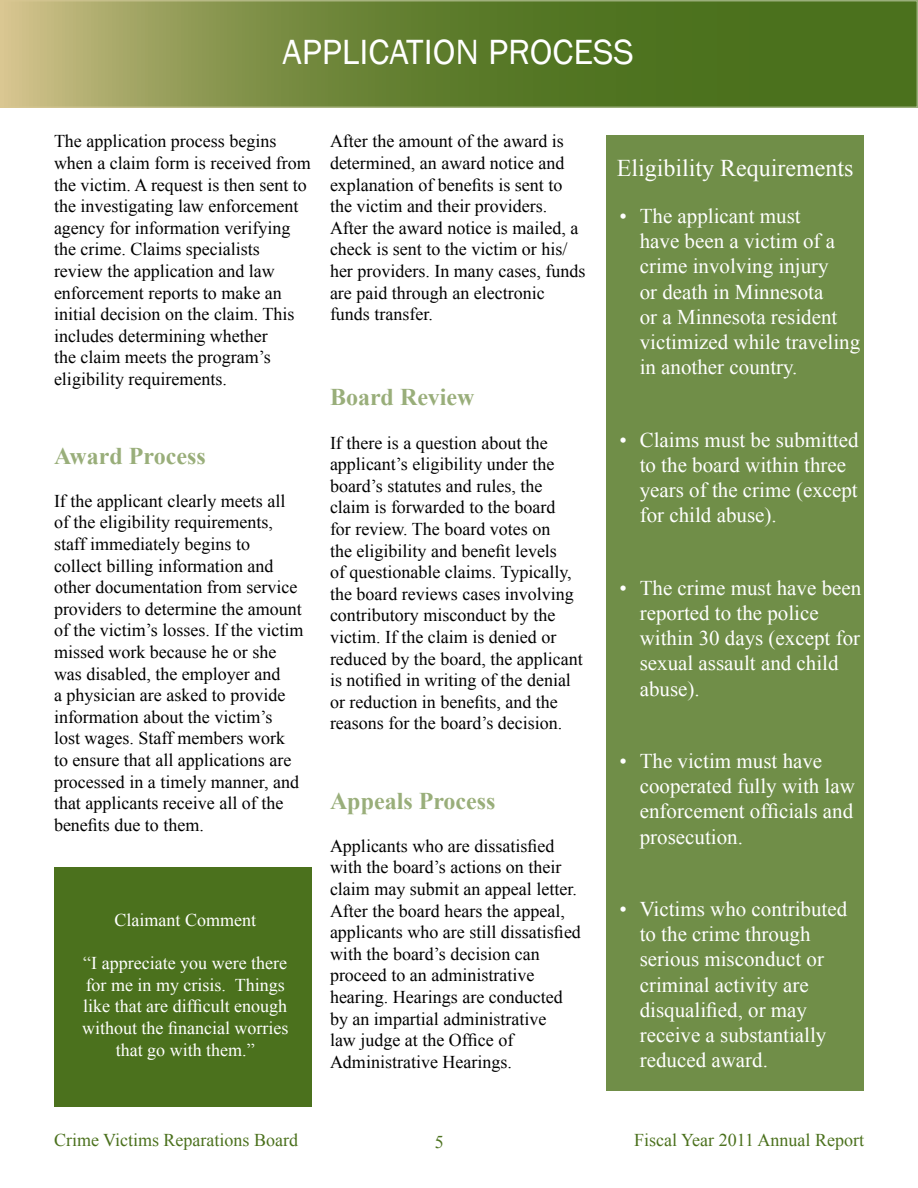
<style>
.page{position:relative;width:918px;height:1188px;background:#fff}
.page>*{position:absolute;margin:0;border:0;box-sizing:border-box;transform-origin:0 0}
.t1{font:36px "Franklin Gothic";color:#fff}
.t2{font:700 24px "Times New Roman";color:#99ae7a}
.t3{font:24px "Times New Roman";color:#fff}
.t4{font:21px/25.2px "Times New Roman";color:#fff}
.t5{font:18px/21.6px "Times New Roman";color:#000}
.t6{font:18px/21.6px "Times New Roman";color:#fff;text-align:center}
.t7{font:18px "Times New Roman";color:#4b711d}
</style>
<div class="page">
<svg style="left:0;top:0;width:918px;height:108px;background:#6f873b"></svg>
<div style="left:606px;top:135px;width:258px;height:955px;background:#708e48"></div>
<div style="left:54px;top:867px;width:258px;height:240px;background:#4b711d"></div>
<h1 class="t1" style="left:282px;top:30px;width:353px">APPLICATION PROCESS</h1>
<p class="t5" style="left:54px;top:130px;width:258px">The application process begins when a claim form is received from the victim. A request is then sent to the investigating law enforcement agency for information verifying the crime. Claims specialists review the application and law enforcement reports to make an initial decision on the claim. This includes determining whether<br>the claim meets the program’s eligibility requirements.</p>
<h2 class="t2" style="left:54px;top:439px;width:153px">Award Process</h2>
<p class="t5" style="left:54px;top:490px;width:251px">If the applicant clearly meets all of the eligibility requirements, staff immediately begins to<br>collect billing information and other documentation from service providers to determine the amount of the victim’s losses. If the victim missed work because he or she was disabled, the employer and<br>a physician are asked to provide information about the victim’s<br>lost wages. Staff members work to ensure that all applications are processed in a timely manner, and that applicants receive all of the benefits due to them.</p>
<p class="t6" style="left:115px;top:909px;width:143px">Claimant Comment</p>
<p class="t6" style="left:82px;top:952px;width:208px">“I appreciate you were there for me in my crisis. Things like that are difficult enough without the financial worries that go with them.”</p>
<p class="t5" style="left:330px;top:130px;width:257px">After the amount of the award is determined, an award notice and explanation of benefits is sent to the victim and their providers.<br>After the award notice is mailed, a check is sent to the victim or his/ her providers. In many cases, funds are paid through an electronic funds transfer.</p>
<h2 class="t2" style="left:330px;top:381px;width:146px">Board Review</h2>
<p class="t5" style="left:330px;top:432px;width:254px">If there is a question about the applicant’s eligibility under the board’s statutes and rules, the claim is forwarded to the board<br>for review. The board votes on<br>the eligibility and benefit levels<br>of questionable claims. Typically, the board reviews cases involving contributory misconduct by the victim. If the claim is denied or reduced by the board, the applicant is notified in writing of the denial or reduction in benefits, and the reasons for the board’s decision.</p>
<h2 class="t2" style="left:330px;top:784px;width:167px">Appeals Process</h2>
<p class="t5" style="left:330px;top:835px;width:252px">Applicants who are dissatisfied with the board’s actions on their claim may submit an appeal letter.<br>After the board hears the appeal, applicants who are still dissatisfied with the board’s decision can proceed to an administrative hearing. Hearings are conducted by an impartial administrative<br>law judge at the Office of<br>Administrative Hearings.</p>
<h2 class="t3" style="left:617px;top:152px;width:238px">Eligibility Requirements</h2>
<p class="t4" style="left:640px;top:203px;width:222px;text-indent:-20px">• The applicant must<br>have been a victim of a crime involving injury<br>or death in Minnesota<br>or a Minnesota resident victimized while traveling in another country.</p>
<p class="t4" style="left:640px;top:427px;width:220px;text-indent:-20px">• Claims must be submitted to the board within three years of the crime (except for child abuse).</p>
<p class="t4" style="left:640px;top:575px;width:223px;text-indent:-20px">• The crime must have been reported to the police within 30 days (except for sexual assault and child abuse).</p>
<p class="t4" style="left:640px;top:748px;width:217px;text-indent:-20px">• The victim must have cooperated fully with law enforcement officials and prosecution.</p>
<p class="t4" style="left:640px;top:896px;width:209px;text-indent:-20px">• Victims who contributed to the crime through serious misconduct or criminal activity are disqualified, or may receive a substantially reduced award.</p>
<p class="t7" style="left:54px;top:1128px;width:246px">Crime Victims Reparations Board</p>
<p class="t7" style="left:435px;top:1130px;width:10px">5</p>
<p class="t7" style="left:634px;top:1128px;width:231px">Fiscal Year 2011 Annual Report</p>
</div>
